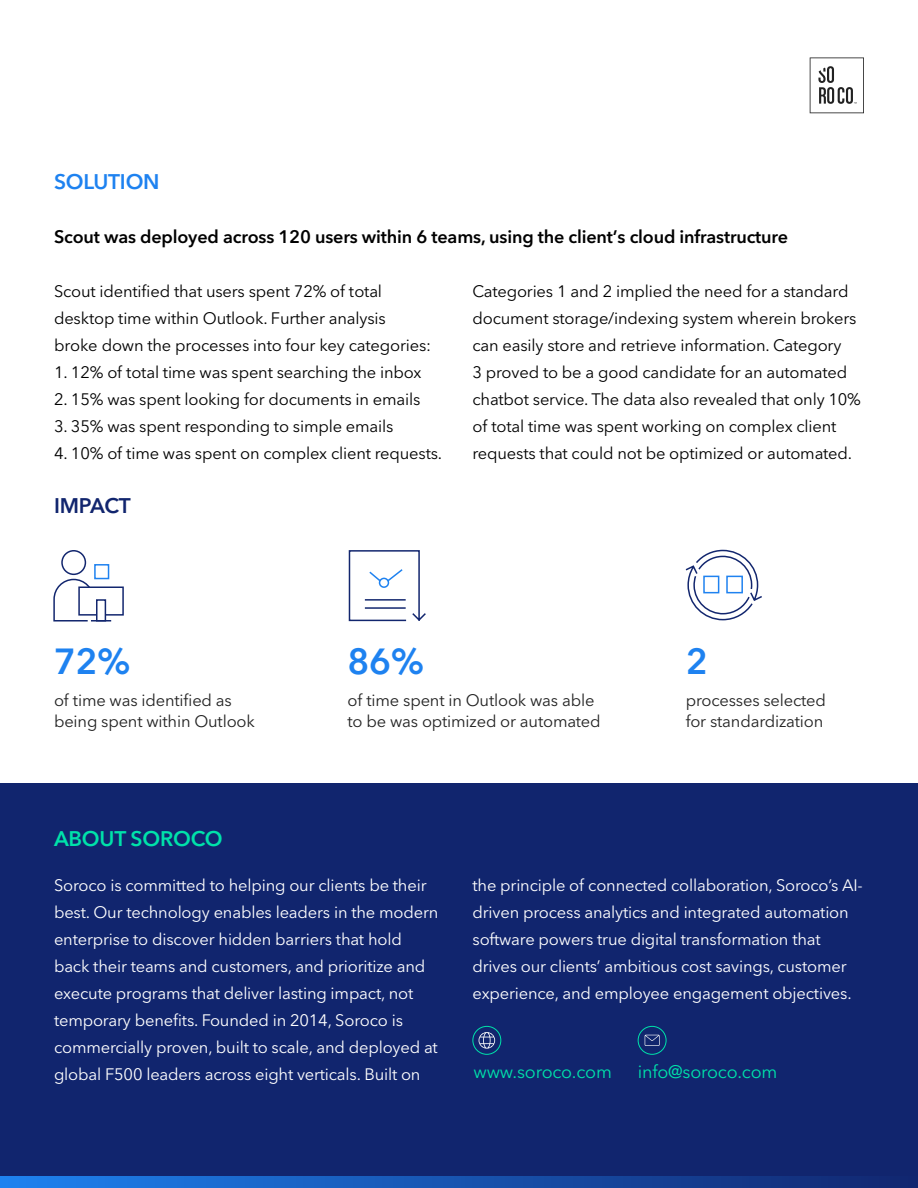
<style>
.page{position:relative;width:918px;height:1188px;background:#fff}
.page>*{position:absolute;margin:0;border:0;box-sizing:border-box;transform-origin:0 0}
.t1{font:600 36px "Avenir Next LT Pro";color:#1e82f0}
.t2{font:600 21px "Avenir Next LT Pro";letter-spacing:-.01em;color:#00e2aa}
.t3{font:600 21px "Avenir Next LT Pro";letter-spacing:-.01em;color:#1e82f0}
.t4{font:600 21px "Avenir Next LT Pro";letter-spacing:-.015em;color:#11256e}
.Section_Summary{font:600 18px "Avenir Next LT Pro";letter-spacing:-.01em;color:#000}
.t5{font:18px "Avenir Next LT Pro";letter-spacing:-.01em;color:#00e2aa}
.t6{font:16.5px/27px "Avenir Next LT Pro";letter-spacing:-.01em;color:#000}
.t7{font:16.5px/27px "Avenir Next LT Pro";letter-spacing:-.01em;color:#fff}
.t8{font:16.5px/21px "Avenir Next LT Pro";letter-spacing:-.01em;color:#222}
</style>
<div class="page">
<svg style="left:810px;top:57px;width:54px;height:56px"></svg>
<svg style="left:0;top:1175px;width:918px;height:13px;background:#1750aa"></svg>
<div style="left:0;top:783px;width:918px;height:392px;background:#11256e"></div>
<div style="left:472px;top:1026px;width:29px;height:29px;border:1px solid #00e2aa;border-radius:50%"></div>
<svg style="left:479px;top:1032px;width:16px;height:17px"></svg>
<div style="left:638px;top:1026px;width:28px;height:29px;border:1px solid #00e2aa;border-radius:50%"></div>
<svg style="left:645px;top:1035px;width:15px;height:11px"></svg>
<div style="left:61px;top:550px;width:25px;height:25px;border:2px solid #12266e;border-radius:50%"></div>
<svg style="left:53px;top:578px;width:42px;height:44px"></svg>
<div style="left:78px;top:586px;width:46px;height:30px;background:#fff;border:2px solid #12266e"></div>
<div style="left:96px;top:599px;width:10px;height:23px;background:#fff;border:2px solid #12266e"></div>
<hr style="left:91px;top:620px;width:20px;height:2px;background:#12266e">
<div style="left:94px;top:564px;width:15px;height:15px;border:2px solid #1f82f0"></div>
<svg style="left:685px;top:549px;width:77px;height:72px"></svg>
<svg style="left:348px;top:550px;width:78px;height:72px"></svg>
<p class="t3" style="left:54px;top:169px;width:107px">SOLUTION</p>
<p class="Section_Summary" style="left:54px;top:226px;width:736px">Scout was deployed across 120 users within 6 teams, using the client’s cloud infrastructure</p>
<p class="t6" style="left:472px;top:278px;width:390px">Categories 1 and 2 implied the need for a standard document storage/indexing system wherein brokers can easily store and retrieve information. Category<br>3 proved to be a good candidate for an automated chatbot service. The data also revealed that only 10% of total time was spent working on complex client requests that could not be optimized or automated.</p>
<p class="t6" style="left:54px;top:278px;width:379px">Scout identified that users spent 72% of total desktop time within Outlook. Further analysis broke down the processes into four key categories:</p>
<p class="t6" style="left:54px;top:359px;width:369px">1. 12% of total time was spent searching the inbox</p>
<p class="t6" style="left:54px;top:386px;width:368px">2. 15% was spent looking for documents in emails</p>
<p class="t6" style="left:54px;top:413px;width:341px">3. 35% was spent responding to simple emails</p>
<p class="t6" style="left:54px;top:440px;width:390px">4. 10% of time was spent on complex client requests.</p>
<p class="t4" style="left:54px;top:493px;width:78px">IMPACT</p>
<p class="t1" style="left:54px;top:640px;width:78px">72%</p>
<p class="t1" style="left:348px;top:640px;width:78px">86%</p>
<p class="t8" style="left:348px;top:690px;width:255px">of time spent in Outlook was able to be was optimized or automated</p>
<p class="t1" style="left:686px;top:640px;width:23px">2</p>
<p class="t8" style="left:54px;top:690px;width:202px">of time was identified as being spent within Outlook</p>
<p class="t8" style="left:686px;top:690px;width:142px">processes selected for standardization</p>
<p class="t2" style="left:54px;top:826px;width:170px">ABOUT SOROCO</p>
<p class="t7" style="left:54px;top:872px;width:386px">Soroco is committed to helping our clients be their best. Our technology enables leaders in the modern enterprise to discover hidden barriers that hold back their teams and customers, and prioritize and execute programs that deliver lasting impact, not temporary benefits. Founded in 2014, Soroco is commercially proven, built to scale, and deployed at global F500 leaders across eight verticals. Built on</p>
<p class="t7" style="left:473px;top:872px;width:392px">the principle of connected collaboration, Soroco’s AI&shy;driven process analytics and integrated automation software powers true digital transformation that drives our clients’ ambitious cost savings, customer experience, and employee engagement objectives.</p>
<p class="t5" style="left:473px;top:1061px;width:140px">www.soroco.com</p>
<p class="t5" style="left:638px;top:1061px;width:141px">info@soroco.com</p>
</div>
